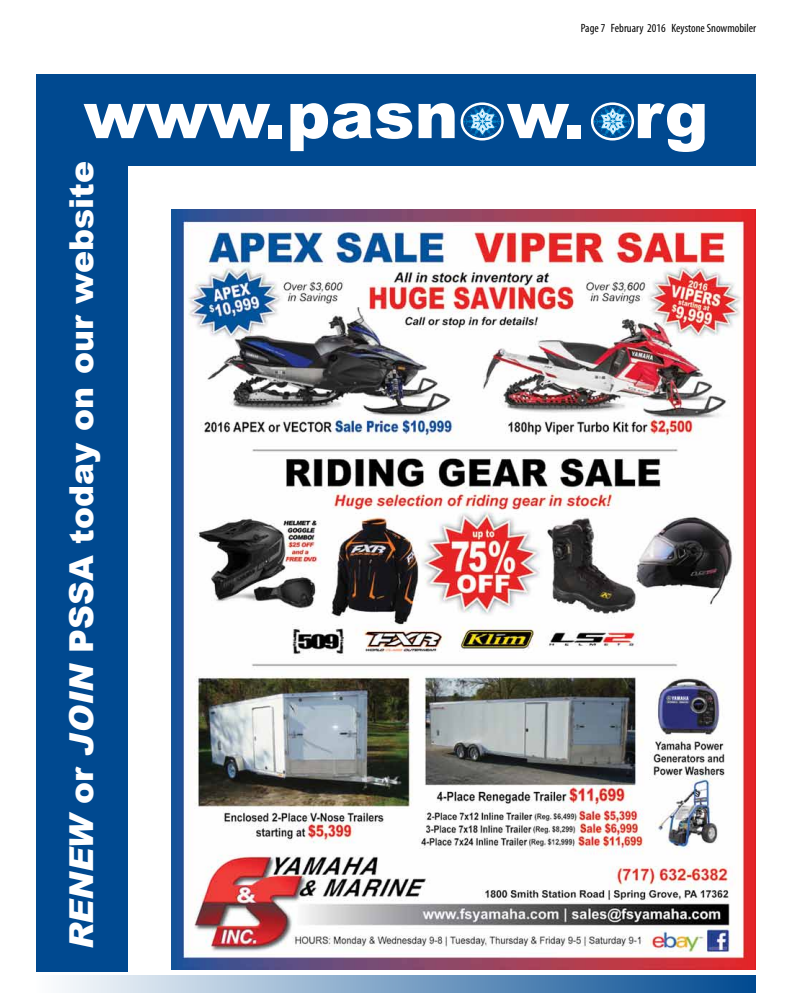
<style>
.page{position:relative;width:792px;height:1008px;background:#fff}
.page>*{position:absolute;margin:0;border:0;box-sizing:border-box;transform-origin:0 0}
.t1{font:900 65.9px "Arial";color:#fff}
.t2{font:900 33px "Arial";color:#fff}
.t3{font:condensed 12px "Myriad Pro";color:#000}
.s1{font-style:italic}
</style>
<div class="page">
<div style="left:36px;top:975px;width:720px;height:18px;background:linear-gradient(to right,#fdfefe,#004a90)"></div>
<div style="left:36px;top:131px;width:91px;height:841px;background:#004990"></div>
<img style="left:172px;top:209px;width:583px;height:761px">
<div style="left:36px;top:74px;width:720px;height:91px;background:#004990"></div>
<svg style="left:462px;top:104px;width:39px;height:35px"></svg>
<div style="left:461px;top:102px;width:43px;height:39px;border:2px solid #fff;border-radius:50%"></div>
<svg style="left:592px;top:105px;width:41px;height:33px"></svg>
<div style="left:591px;top:102px;width:43px;height:39px;border:2px solid #fff;border-radius:50%"></div>
<p class="t3" style="left:581px;top:21px;width:177px">Page 7 February 2016 Keystone Snowmobiler</p>
<h1 class="t1" style="left:84px;top:78px;width:627px">www.pasn w. rg</h1>
<h2 class="t2" style="left:63px;top:949px;width:790px;rotate:-90deg"><span class="s1">Renew</span> or <span class="s1">Join</span> PSSA today on our website</h2>
</div>
